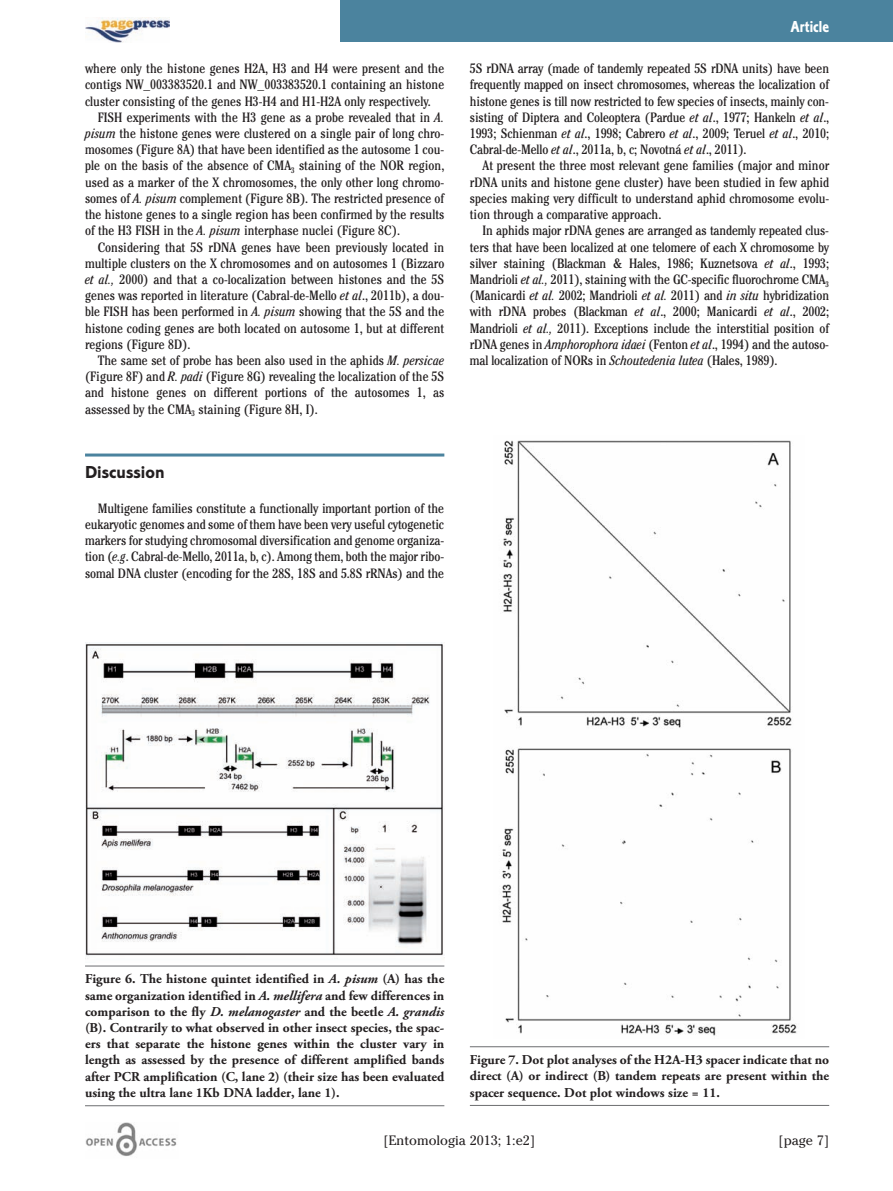
<style>
.page{position:relative;width:893px;height:1191px;background:#fff}
.page>*{position:absolute;margin:0;border:0;box-sizing:border-box;transform-origin:0 0}
.t1{font:18px "Corinthian Bold Plain";color:#231f20}
.t2{font:16.5px "Corinthian Bold Condensed Plain";color:#fff}
.t3{font:condensed 13.5px/16.2px "Cheltenham";color:#231f20;text-align:justify}
.t4{font:700 13.5px/16.2px "Adobe Garamond Pro";color:#231f20;text-align:justify}
.t5{font:13.5px "Cheltenham";color:#231f20}
.s1{font-style:italic}
</style>
<div class="page">
<img style="left:86px;top:1123px;width:91px;height:33px">
<hr style="left:85px;top:453px;width:359px;height:3px;background:#4b839e">
<div style="left:340px;top:0;width:553px;height:42px;background:#4b839e"></div>
<img style="left:85px;top:17px;width:85px;height:26px">
<img style="left:85px;top:642px;width:358px;height:317px">
<hr style="left:85px;top:965px;width:359px;height:1px;background:#6c6d70">
<hr style="left:85px;top:1105px;width:359px;height:1px;background:#6c6d70">
<img style="left:502px;top:440px;width:295px;height:596px">
<hr style="left:470px;top:1046px;width:359px;height:1px;background:#6c6d70">
<hr style="left:470px;top:1105px;width:359px;height:1px;background:#6c6d70">
<p class="t3" style="left:85px;top:62px;width:361px">where only the histone genes H2A, H3 and H4 were present and the</p>
<p class="t3" style="left:85px;top:78px;width:361px">contigs NW_003383520.1 and NW_003383520.1 containing an histone</p>
<p class="t3" style="left:85px;top:94px;width:347px">cluster consisting of the genes H3-H4 and H1-H2A only respectively.</p>
<p class="t3" style="left:98px;top:110px;width:348px">FISH experiments with the H3 gene as a probe revealed that in <span class="s1">A.</span></p>
<p class="t3" style="left:85px;top:127px;width:361px"><span class="s1">pisum</span> the histone genes were clustered on a single pair of long chro-</p>
<p class="t3" style="left:85px;top:143px;width:361px">mosomes (Figure 8A) that have been identified as the autosome 1 cou-</p>
<p class="t3" style="left:85px;top:159px;width:361px">ple on the basis of the absence of CMA<sub>3</sub> staining of the NOR region,</p>
<p class="t3" style="left:85px;top:175px;width:361px">used as a marker of the X chromosomes, the only other long chromo-</p>
<p class="t3" style="left:85px;top:191px;width:361px">somes of <span class="s1">A. pisum</span> complement (Figure 8B). The restricted presence of</p>
<p class="t3" style="left:85px;top:208px;width:361px">the histone genes to a single region has been confirmed by the results</p>
<p class="t3" style="left:85px;top:224px;width:316px">of the H3 FISH in the <span class="s1">A. pisum</span> interphase nuclei (Figure 8C).</p>
<p class="t3" style="left:98px;top:240px;width:348px">Considering that 5S rDNA genes have been previously located in</p>
<p class="t3" style="left:85px;top:256px;width:361px">multiple clusters on the X chromosomes and on autosomes 1 (Bizzaro</p>
<p class="t3" style="left:85px;top:272px;width:361px"><span class="s1">et al.,</span> 2000) and that a co-localization between histones and the 5S</p>
<p class="t3" style="left:85px;top:289px;width:361px">genes was reported in literature (Cabral-de-Mello <span class="s1">et al</span>., 2011b), a dou-</p>
<p class="t3" style="left:85px;top:305px;width:361px">ble FISH has been performed in <span class="s1">A. pisum</span> showing that the 5S and the</p>
<p class="t3" style="left:85px;top:321px;width:361px">histone coding genes are both located on autosome 1, but at different</p>
<p class="t3" style="left:85px;top:337px;width:107px">regions (Figure 8D).</p>
<p class="t3" style="left:98px;top:353px;width:348px">The same set of probe has been also used in the aphids <span class="s1">M. persicae</span></p>
<p class="t3" style="left:85px;top:370px;width:361px">(Figure 8F) and <span class="s1">R. padi</span> (Figure 8G) revealing the localization of the 5S</p>
<p class="t3" style="left:85px;top:386px;width:361px">and histone genes on different portions of the autosomes 1, as</p>
<p class="t3" style="left:85px;top:402px;width:234px">assessed by the CMA<sub>3</sub> staining (Figure 8H, I).</p>
<h1 class="t1" style="left:85px;top:466px;width:81px">Discussion</h1>
<p class="t3" style="left:85px;top:501px;width:361px;text-indent:13px">Multigene families constitute a functionally important portion of the eukaryotic genomes and some of them have been very useful cytogenetic markers for studying chromosomal diversification and genome organiza&shy;tion (<span class="s1">e.g</span>. Cabral-de-Mello, 2011a, b, c). Among them, both the major ribo&shy;somal DNA cluster (encoding for the 28S, 18S and 5.8S rRNAs) and the</p>
<p class="t2" style="left:790px;top:21px;width:40px">Article</p>
<p class="t3" style="left:470px;top:62px;width:361px">5S rDNA array (made of tandemly repeated 5S rDNA units) have been frequently mapped on insect chromosomes, whereas the localization of histone genes is till now restricted to few species of insects, mainly con&shy;sisting of Diptera and Coleoptera (Pardue <span class="s1">et al</span>., 1977; Hankeln <span class="s1">et al</span>., 1993; Schienman <span class="s1">et al</span>., 1998; Cabrero <span class="s1">et al</span>., 2009; Teruel <span class="s1">et al</span>., 2010; Cabral-de-Mello <span class="s1">et al</span>., 2011a, b, c; Novotná <span class="s1">et al</span>., 2011).</p>
<p class="t3" style="left:470px;top:159px;width:361px;text-indent:13px">At present the three most relevant gene families (major and minor rDNA units and histone gene cluster) have been studied in few aphid species making very difficult to understand aphid chromosome evolu&shy;tion through a comparative approach.</p>
<p class="t3" style="left:470px;top:224px;width:361px;text-indent:13px">In aphids major rDNA genes are arranged as tandemly repeated clus&shy;ters that have been localized at one telomere of each X chromosome by silver staining (Blackman &amp; Hales, 1986; Kuznetsova <span class="s1">et al</span>., 1993; Mandrioli <span class="s1">et al.,</span> 2011), staining with the GC-specific fluorochrome CMA<sub>3 </sub>(Manicardi <span class="s1">et al.</span> 2002; Mandrioli <span class="s1">et al.</span> 2011) and <span class="s1">in situ</span> hybridization with rDNA probes (Blackman <span class="s1">et al</span>., 2000; Manicardi <span class="s1">et al</span>., 2002; Mandrioli <span class="s1">et al.,</span> 2011). Exceptions include the interstitial position of rDNA genes in <span class="s1">Amphorophora idaei</span> (Fenton <span class="s1">et al</span>., 1994) and the autoso&shy;mal localization of NORs in <span class="s1">Schoutedenia lutea</span> (Hales, 1989).</p>
<p class="t4" style="left:85px;top:972px;width:361px">Figure 6. The histone quintet identified in <span class="s1">A. pisum</span> (A) has the same organization identified in <span class="s1">A. mellifera</span> and few differences in comparison to the fly <span class="s1">D. melanogaster</span> and the beetle <span class="s1">A. grandis </span>(B). Contrarily to what observed in other insect species, the spac&shy;ers that separate the histone genes within the cluster vary in length as assessed by the presence of different amplified bands after PCR amplification (C, lane 2) (their size has been evaluated using the ultra lane 1Kb DNA ladder, lane 1).</p>
<p class="t4" style="left:470px;top:1053px;width:361px">Figure 7. Dot plot analyses of the H2A-H3 spacer indicate that no direct (A) or indirect (B) tandem repeats are present within the spacer sequence. Dot plot windows size = 11.</p>
<p class="t5" style="left:383px;top:1132px;width:153px">[Entomologia 2013; 1:e2]</p>
<p class="t5" style="left:778px;top:1132px;width:52px">[page 7]</p>
</div>
